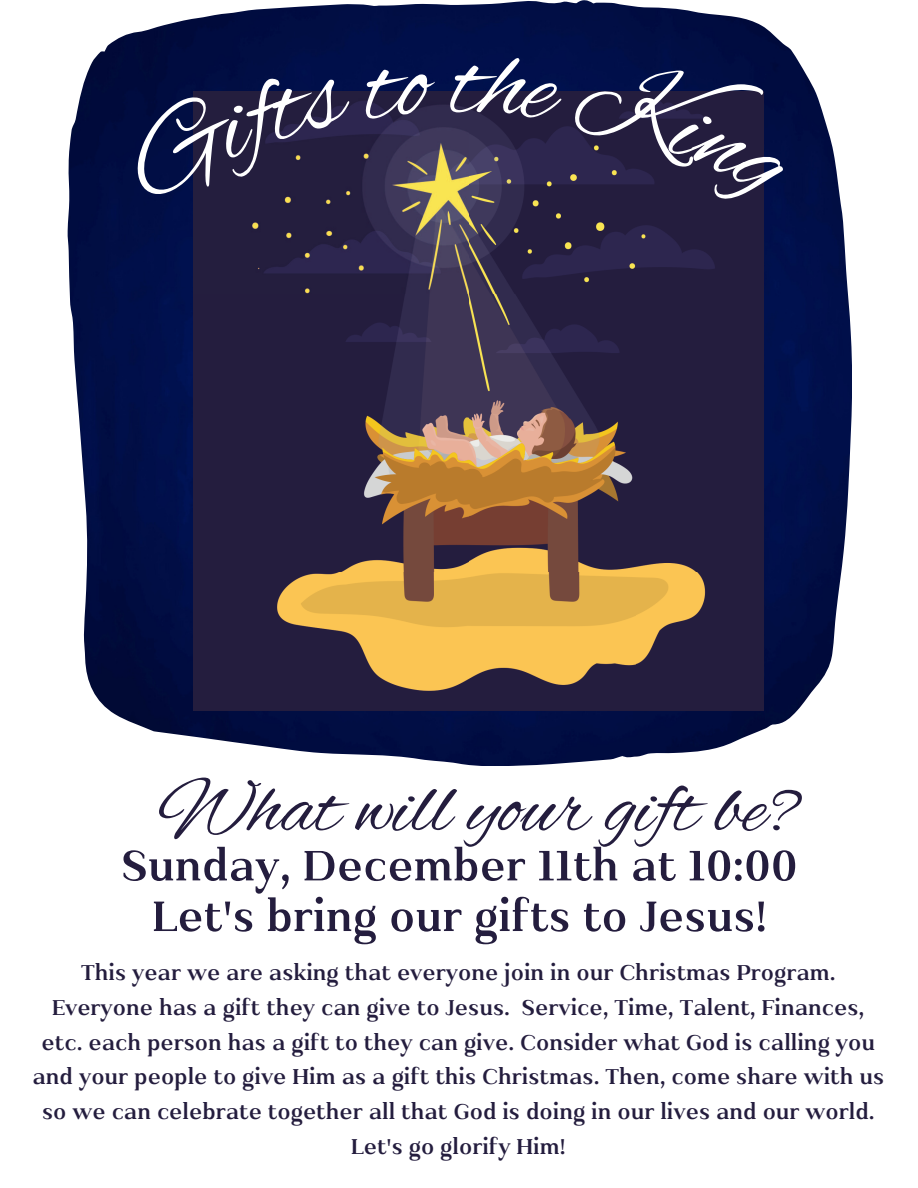
<style>
.page{position:relative;width:918px;height:1188px;background:#fff}
.page>*{position:absolute;margin:0;border:0;box-sizing:border-box;transform-origin:0 0}
.t1{font:82.2px "Alex Brush";color:#241d3e}
.t2{font:600 50.4px "Kulachat Serif";color:#241d3e}
.t3{font:600 25.5px/34.8px "Kulachat Serif";color:#241d3e;text-align:center}
</style>
<div class="page">
<img style="left:67px;top:0;width:785px;height:766px">
<img style="left:193px;top:92px;width:571px;height:619px">
<svg style="left:115px;top:76px;width:239px;height:137px;background:#161841"></svg>
<svg style="left:361px;top:66px;width:76px;height:53px;background:#151847"></svg>
<svg style="left:450px;top:54px;width:113px;height:67px;background:#111646"></svg>
<svg style="left:570px;top:40px;width:217px;height:178px;background:#181842"></svg>
<p class="t1" style="left:158px;top:762px;width:643px">What will your gift be?</p>
<p class="t2" style="left:122px;top:834px;width:678px">Sunday, December 11th at 10:00</p>
<p class="t2" style="left:152px;top:884px;width:616px">Let's bring our gifts to Jesus!</p>
<p class="t3" style="left:33px;top:954px;width:853px">This year we are asking that everyone join in our Christmas Program.<br>Everyone has a gift they can give to Jesus. Service, Time, Talent, Finances, etc. each person has a gift to they can give. Consider what God is calling you and your people to give Him as a gift this Christmas. Then, come share with us so we can celebrate together all that God is doing in our lives and our world.<br>Let's go glorify Him!</p>
</div>
